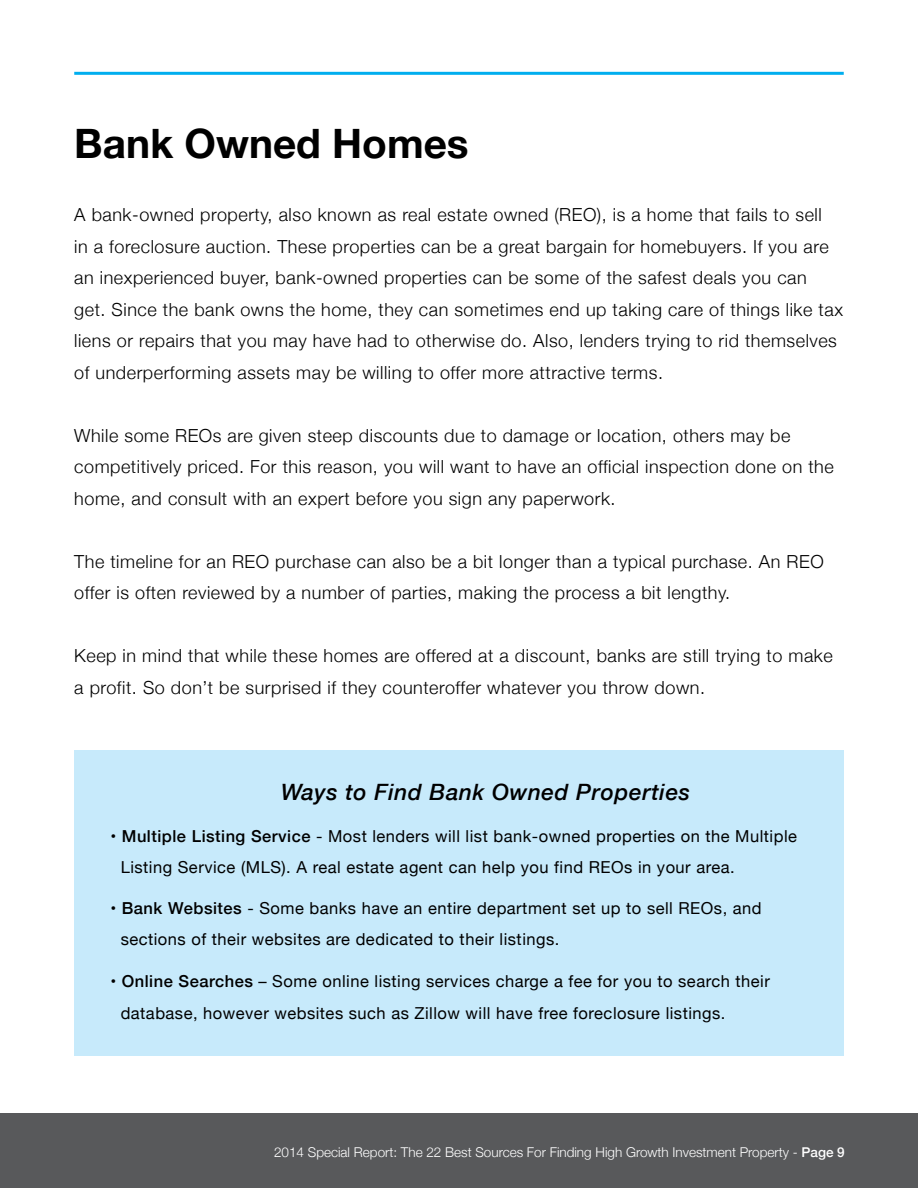
<style>
.page{position:relative;width:918px;height:1188px;background:#fff}
.page>*{position:absolute;margin:0;border:0;box-sizing:border-box;transform-origin:0 0}
.t1{font:700 40.5px "Helvetica Neue";color:#000}
.t2{font:italic 500 22.5px "Helvetica Neue";letter-spacing:.03em;color:#000}
.t3{font:300 18px/31.5px "Helvetica Neue";letter-spacing:.03em;color:#000}
.t4{font:16.5px/31.5px "Helvetica Neue";letter-spacing:.03em;color:#000}
.t5{font:300 13.5px "Helvetica Neue";color:#fff}
.s1{font-weight:500}
</style>
<div class="page">
<div style="left:0;top:1114px;width:918px;height:74px;background:#58595b"></div>
<hr style="left:74px;top:72px;width:770px;height:3px;background:#00aeef">
<div style="left:74px;top:750px;width:770px;height:306px;background:#c7eafb"></div>
<h1 class="t1" style="left:74px;top:112px;width:396px">Bank Owned Homes</h1>
<p class="t3" style="left:74px;top:198px;width:770px">A bank-owned property, also known as real estate owned (REO), is a home that fails to sell<br>in a foreclosure auction. These properties can be a great bargain for homebuyers. If you are an inexperienced buyer, bank-owned properties can be some of the safest deals you can<br>get. Since the bank owns the home, they can sometimes end up taking care of things like tax liens or repairs that you may have had to otherwise do. Also, lenders trying to rid themselves of underperforming assets may be willing to offer more attractive terms.</p>
<p class="t3" style="left:74px;top:419px;width:761px">While some REOs are given steep discounts due to damage or location, others may be competitively priced. For this reason, you will want to have an official inspection done on the home, and consult with an expert before you sign any paperwork.</p>
<p class="t3" style="left:74px;top:545px;width:751px">The timeline for an REO purchase can also be a bit longer than a typical purchase. An REO offer is often reviewed by a number of parties, making the process a bit lengthy.</p>
<p class="t3" style="left:74px;top:639px;width:760px">Keep in mind that while these homes are offered at a discount, banks are still trying to make a profit. So don’t be surprised if they counteroffer whatever you throw down.</p>
<p class="t2" style="left:281px;top:773px;width:411px">Ways to Find Bank Owned Properties</p>
<p class="t4" style="left:121px;top:821px;width:678px;text-indent:-10px">• <span class="s1">Multiple Listing Service</span> - Most lenders will list bank-owned properties on the Multiple<br>Listing Service (MLS). A real estate agent can help you find REOs in your area.</p>
<p class="t4" style="left:121px;top:893px;width:642px;text-indent:-10px">• <span class="s1">Bank Websites</span> - Some banks have an entire department set up to sell REOs, and sections of their websites are dedicated to their listings.</p>
<p class="t4" style="left:121px;top:967px;width:651px;text-indent:-10px">• <span class="s1">Online Searches</span> – Some online listing services charge a fee for you to search their database, however websites such as Zillow will have free foreclosure listings.</p>
<p class="t5" style="left:274px;top:1141px;width:572px">2014 Special Report: The 22 Best Sources For Finding High Growth Investment Property - <span class="s1">Page 9</span></p>
</div>
